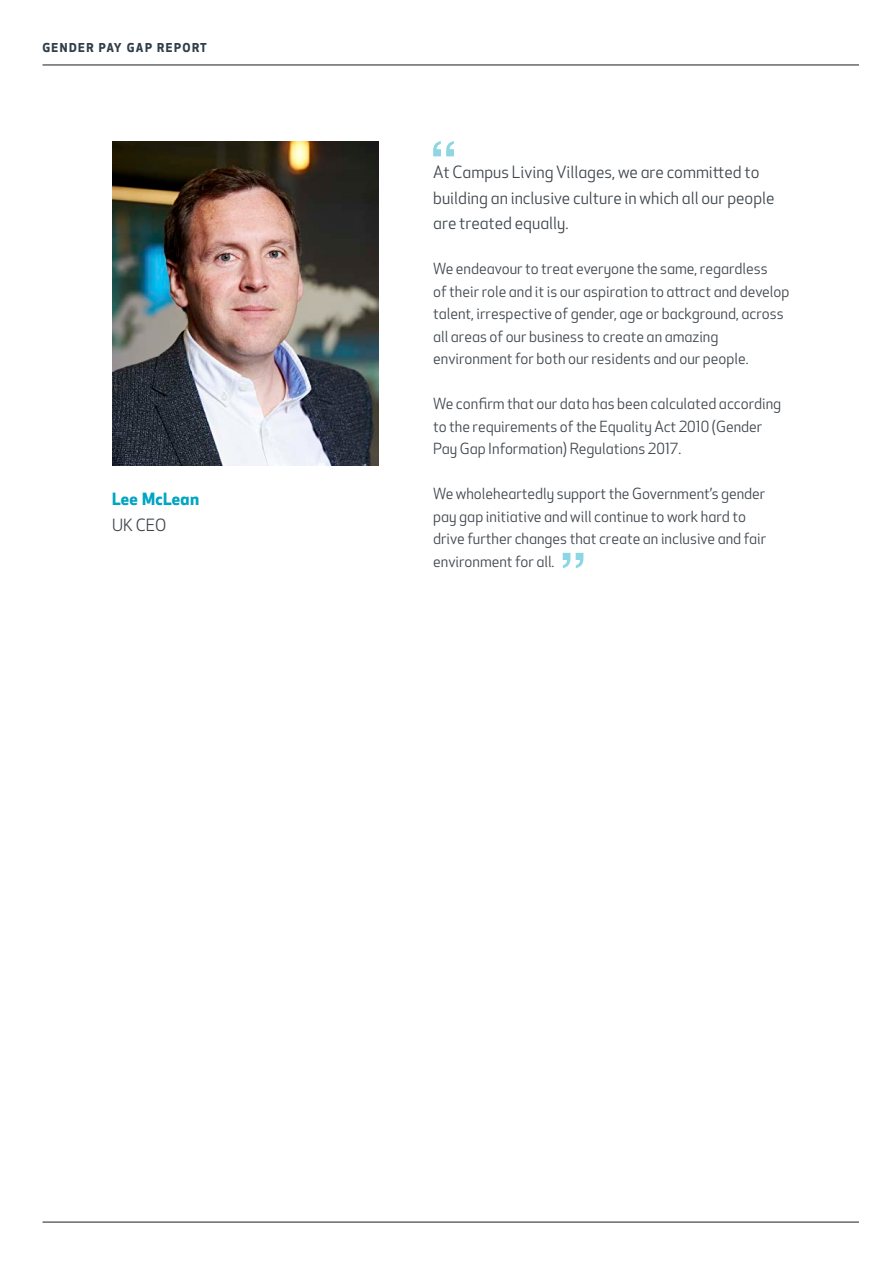
<style>
.page{position:relative;width:893px;height:1263px;background:#fff}
.page>*{position:absolute;margin:0;border:0;box-sizing:border-box;transform-origin:0 0}
.t1{font:16.5px/25.5px "Apex New";color:#3f464c}
.t2{font:700 16.5px "Apex New";letter-spacing:.02em;color:#00a5c2}
.t3{font:15px/22.5px "Apex New";color:#3f464c}
.Paragraph_Style_1{font:700 12px "Apex New";letter-spacing:.12em;color:#323e48}
</style>
<div class="page">
<hr style="left:43px;top:65px;width:816px;height:1px;background:#1d1d1b">
<hr style="left:43px;top:1222px;width:816px;height:1px;background:#1d1d1b">
<img style="left:112px;top:141px;width:267px;height:324px">
<svg style="left:433px;top:141px;width:21px;height:15px"></svg>
<svg style="left:563px;top:553px;width:20px;height:15px"></svg>
<p class="Paragraph_Style_1" style="left:43px;top:39px;width:166px">GENDER PAY GAP REPORT</p>
<p class="t2" style="left:112px;top:487px;width:89px">Lee McLean</p>
<p class="t1" style="left:112px;top:512px;width:56px">UK CEO</p>
<p class="t1" style="left:433px;top:160px;width:343px">At Campus Living Villages, we are committed to building an inclusive culture in which all our people</p>
<p class="t1" style="left:433px;top:211px;width:137px">are treated equally.</p>
<p class="t3" style="left:433px;top:258px;width:336px">We endeavour to treat everyone the same, regardless</p>
<p class="t3" style="left:433px;top:280px;width:358px">of their role and it is our aspiration to attract and develop talent, irrespective of gender, age or background, across</p>
<p class="t3" style="left:433px;top:325px;width:317px">all areas of our business to create an amazing environment for both our residents and our people.</p>
<p class="t3" style="left:433px;top:393px;width:350px">We confirm that our data has been calculated according</p>
<p class="t3" style="left:433px;top:415px;width:331px">to the requirements of the Equality Act 2010 (Gender</p>
<p class="t3" style="left:433px;top:438px;width:250px">Pay Gap Information) Regulations 2017.</p>
<p class="t3" style="left:433px;top:483px;width:334px">We wholeheartedly support the Government’s gender</p>
<p class="t3" style="left:433px;top:505px;width:314px">pay gap initiative and will continue to work hard to</p>
<p class="t3" style="left:433px;top:528px;width:334px">drive further changes that create an inclusive and fair</p>
<p class="t3" style="left:433px;top:550px;width:123px">environment for all.</p>
</div>
